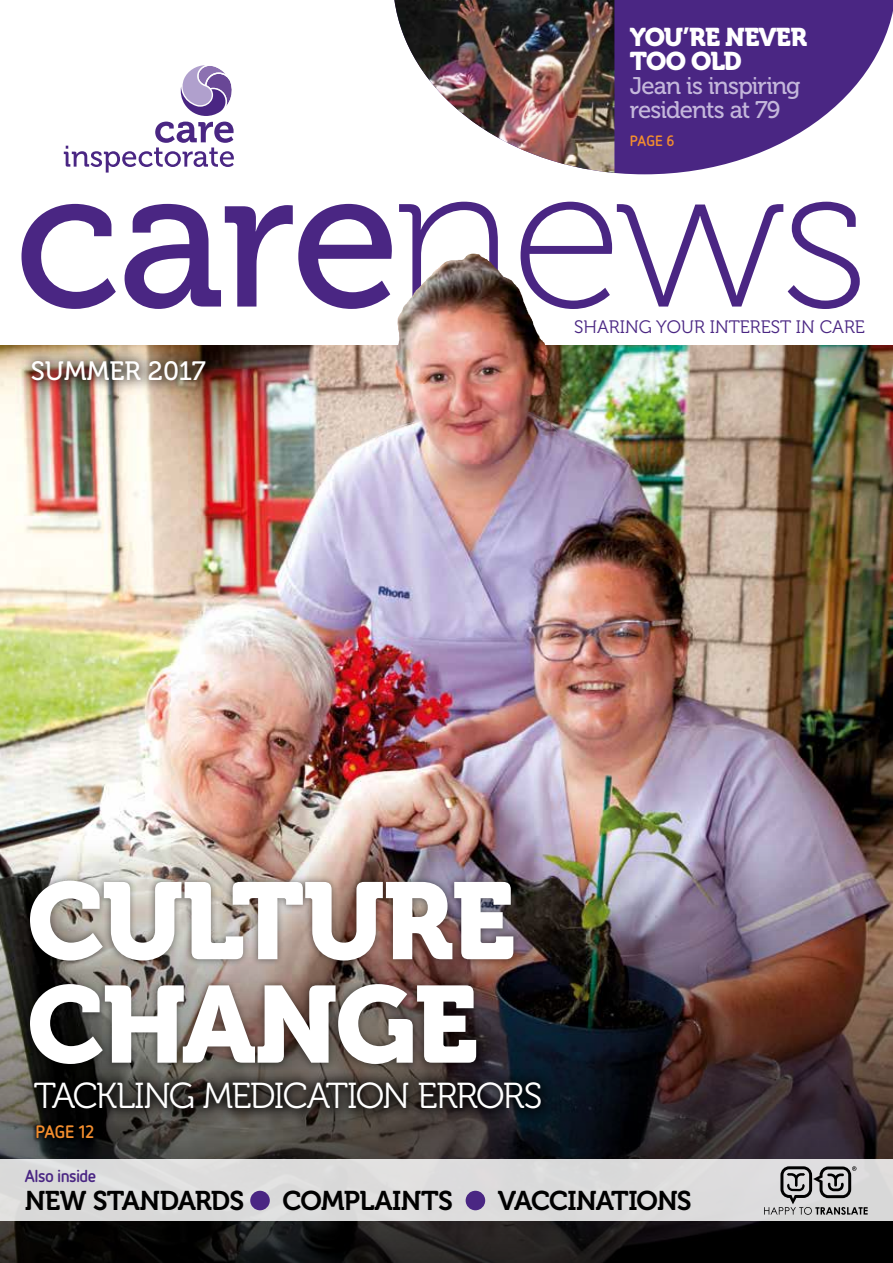
<style>
.page{position:relative;width:893px;height:1263px;background:#fff}
.page>*{position:absolute;margin:0;border:0;box-sizing:border-box;transform-origin:0 0}
.t1{font:198.15px "Museo 500";color:#4a2683}
.t2{font:108.15px/103.5px "Museo 900";letter-spacing:-.025em;color:#fff}
.t3{font:36px "Museo 300";letter-spacing:-.05em;color:#fff}
.t4{font:27px "Museo 700";letter-spacing:-.03em;color:#000}
.t5{font:26.4px "Museo 500";color:#fff}
.t6{font:25.5px/23.2px "Museo 900";letter-spacing:-.035em;color:#fff}
.t7{font:24px/24px "Museo 500";letter-spacing:-.04em;color:#c4b7db}
.t8{font:18px "Museo 300";color:#4a2683}
.t9{font:700 18px "Netto OT";letter-spacing:-.01em;color:#f28d2e}
.t10{font:700 17.25px "Netto OT";letter-spacing:-.035em;color:#4a2683}
.t11{font:700 15px "Netto OT";color:#f28d2e}
.s1{font-family:"Museo 100";font-size:204.75px}
</style>
<div class="page">
<svg style="left:64px;top:65px;width:170px;height:108px"></svg>
<img style="left:0;top:345px;width:893px;height:495px">
<img style="left:0;top:840px;width:893px;height:423px">
<svg style="left:614px;top:0;width:279px;height:174px;fill:#4a2683"></svg>
<img style="left:394px;top:0;width:220px;height:173px">
<div style="left:22px;top:1069px;width:533px;height:53px;background:#000;opacity:.75"></div>
<div style="left:23px;top:873px;width:498px;height:199px;background:#000;opacity:.4"></div>
<div style="left:0;top:1160px;width:893px;height:61px;background:#dcdbdb"></div>
<div style="left:250px;top:1191px;width:20px;height:19px;background:#4a2683;border-radius:50%"></div>
<div style="left:466px;top:1191px;width:19px;height:19px;background:#4a2683;border-radius:50%"></div>
<svg style="left:764px;top:1166px;width:104px;height:49px"></svg>
<div style="left:33px;top:1120px;width:64px;height:22px;background:#000;opacity:.75"></div>
<div style="left:19px;top:347px;width:200px;height:47px;background:#000;opacity:.75"></div>
<img style="left:379px;top:254px;width:92px;height:182px">
<p class="t6" style="left:630px;top:26px;width:179px">YOU’RE NEVER<br>TOO OLD</p>
<p class="t7" style="left:630px;top:74px;width:172px">Jean is inspiring residents at 79</p>
<p class="t11" style="left:630px;top:131px;width:46px">PAGE 6</p>
<h1 class="t1" style="left:14px;top:130px;width:856px">care<span class="s1">news</span></h1>
<p class="t5" style="left:31px;top:356px;width:176px">SUMMER 2017</p>
<p class="t8" style="left:574px;top:317px;width:292px">SHARING YOUR INTEREST IN CARE</p>
<h2 class="t2" style="left:27px;top:871px;width:489px">CULTURE<br>CHANGE</h2>
<h3 class="t3" style="left:34px;top:1076px;width:510px">TACKLING MEDICATION ERRORS</h3>
<p class="t9" style="left:35px;top:1120px;width:61px">PAGE 12</p>
<p class="t10" style="left:25px;top:1165px;width:73px">Also inside</p>
<p class="t4" style="left:25px;top:1186px;width:221px">NEW STANDARDS</p>
<p class="t4" style="left:282px;top:1186px;width:172px">COMPLAINTS</p>
<p class="t4" style="left:498px;top:1186px;width:195px">VACCINATIONS</p>
</div>
